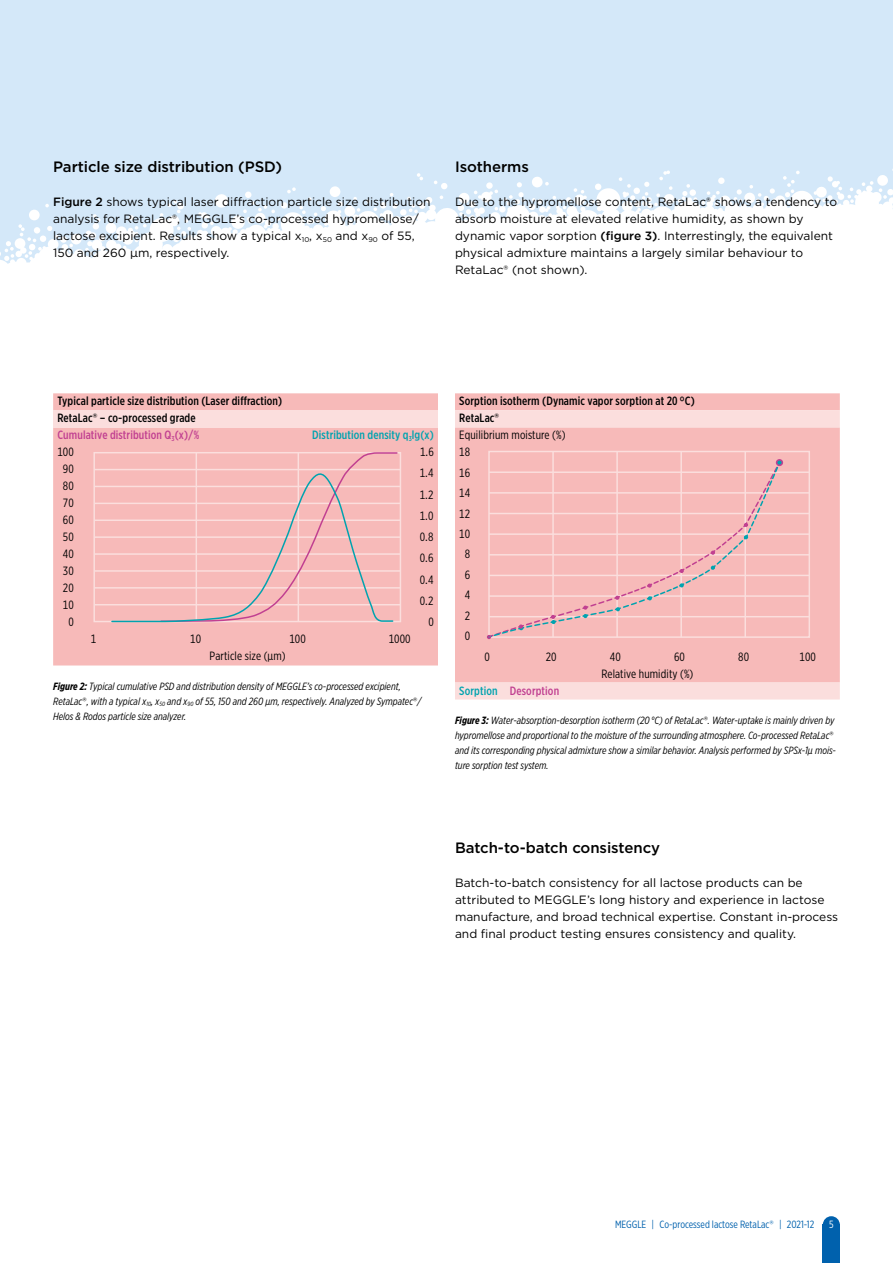
<style>
.page{position:relative;width:893px;height:1263px;background:#fff}
.page>*{position:absolute;margin:0;border:0;box-sizing:border-box;transform-origin:0 0}
.t1{font:500 15px "Gotham";letter-spacing:-.005em;color:#000}
.t2{font:12px/17px "Gotham";color:#000}
.t3{font:500 12px/17px "Gotham X Narrow";letter-spacing:.01em;color:#000}
.t4{font:12px/17px "Gotham X Narrow";letter-spacing:.01em;color:#000;text-align:center}
.t5{font:500 12px "Gotham X Narrow";letter-spacing:.01em;color:#00a3af}
.t6{font:500 12px "Gotham X Narrow";letter-spacing:.01em;color:#c14091}
.t7{font:italic 10.5px/15px "Gotham X Narrow";color:#000}
.t8{font:10.5px "Gotham X Narrow";color:#0061ad}
.t9{font:10.5px "Gotham X Narrow";color:#fff}
.s1{font-weight:500}
.s2{font-family:"Gotham"}
.s3{color:#c14091}
.s4{font-weight:700}
.s5{font-family:"Gotham";font-style:normal}
.s6{font-weight:400}
.s7{color:#00a3af}
</style>
<div class="page">
<div style="left:0;top:0;width:893px;height:455px;background:#d4e8f9"></div>
<svg style="left:0;top:169px;width:893px;height:286px;fill:#fff"></svg>
<div style="left:823px;top:1225px;width:17px;height:38px;background:#0061ad"></div>
<div style="left:823px;top:1216px;width:17px;height:17px;background:#0061ad;border-radius:50%"></div>
<div style="left:53px;top:393px;width:385px;height:272px;background:#f7bab9"></div>
<div style="left:53px;top:410px;width:385px;height:17px;background:#fbdedd"></div>
<div style="left:93px;top:452px;width:308px;height:170px;border:2px solid #fbdedd"></div>
<hr style="left:94px;top:486px;width:306px;height:1px;background:#fbdedd">
<hr style="left:94px;top:469px;width:306px;height:1px;background:#fbdedd">
<hr style="left:94px;top:503px;width:306px;height:1px;background:#fbdedd">
<hr style="left:94px;top:519px;width:306px;height:2px;background:#fbdedd">
<hr style="left:94px;top:553px;width:306px;height:2px;background:#fbdedd">
<hr style="left:94px;top:570px;width:306px;height:2px;background:#fbdedd">
<hr style="left:94px;top:536px;width:306px;height:2px;background:#fbdedd">
<hr style="left:94px;top:587px;width:306px;height:2px;background:#fbdedd">
<hr style="left:94px;top:604px;width:306px;height:1px;background:#fbdedd">
<svg style="left:110px;top:451px;width:288px;height:172px;background:#f3bbbb"></svg>
<div style="left:455px;top:393px;width:385px;height:17px;background:#f7bab9"></div>
<svg style="left:455px;top:410px;width:385px;height:289px;background:#f7c2c1"></svg>
<div style="left:488px;top:451px;width:322px;height:187px;border:2px solid #fbdedd"></div>
<hr style="left:552px;top:451px;width:2px;height:186px;background:#fbdedd">
<hr style="left:616px;top:451px;width:2px;height:186px;background:#fbdedd">
<hr style="left:680px;top:451px;width:2px;height:186px;background:#fbdedd">
<hr style="left:744px;top:451px;width:2px;height:186px;background:#fbdedd">
<hr style="left:489px;top:492px;width:320px;height:2px;background:#fbdedd">
<hr style="left:489px;top:471px;width:320px;height:2px;background:#fbdedd">
<hr style="left:489px;top:513px;width:320px;height:1px;background:#fbdedd">
<hr style="left:489px;top:533px;width:320px;height:2px;background:#fbdedd">
<hr style="left:489px;top:554px;width:320px;height:1px;background:#fbdedd">
<hr style="left:489px;top:575px;width:320px;height:1px;background:#fbdedd">
<hr style="left:489px;top:595px;width:320px;height:2px;background:#fbdedd">
<hr style="left:489px;top:616px;width:320px;height:1px;background:#fbdedd">
<div style="left:776px;top:459px;width:7px;height:7px;border:2px solid #c14091;border-radius:50%"></div>
<svg style="left:487px;top:460px;width:295px;height:179px;background:#f4bcbb"></svg>
<p class="t1" style="left:53px;top:157px;width:230px">Particle size distribution (PSD)</p>
<p class="t2" style="left:53px;top:193px;width:379px"><span class="s1">Figure 2</span> shows typical laser diffraction particle size distribution analysis for RetaLac®, MEGGLE’s co-processed hypromellose/ lactose excipient. Results show a typical x<sub>10</sub>, x<sub>50</sub> and x<sub>90</sub> of 55, 150 and 260 μm, respectively.</p>
<p class="t1" style="left:455px;top:157px;width:75px">Isotherms</p>
<p class="t2" style="left:455px;top:193px;width:384px">Due to the hypromellose content, RetaLac® shows a tendency to absorb moisture at elevated relative humidity, as shown by dynamic vapor sorption <span class="s1">(figure 3)</span>. Interrestingly, the equivalent physical admixture maintains a largely similar behaviour to RetaLac® (not shown).</p>
<p class="t3" style="left:57px;top:393px;width:226px">Typical particle size distribution (Laser diffraction)<br>RetaLac<span class="s2">®</span> – co-processed grade<br><span class="s3">Cumulative distribution Q</span><sub>3</sub><span class="s3">(x)/%</span></p>
<p class="t5" style="left:312px;top:428px;width:123px">Distribution density q<sub>3</sub>lg(x)</p>
<p class="t4" style="left:57px;top:443px;width:18px">100</p>
<p class="t4" style="left:420px;top:443px;width:15px">1.6</p>
<p class="t4" style="left:63px;top:460px;width:12px">90<br>80<br>70<br>60<br>50<br>40<br>30<br>20<br>10<br>0</p>
<p class="t4" style="left:420px;top:462px;width:15px;line-height:21.3px;text-align:justify">1.4<br>1.2<br>1.0<br>0.8<br>0.6<br>0.4<br>0.2</p>
<p class="t4" style="left:428px;top:614px;width:7px">0</p>
<p class="t4" style="left:91px;top:631px;width:7px">1</p>
<p class="t4" style="left:190px;top:631px;width:12px">10</p>
<p class="t4" style="left:289px;top:631px;width:18px">100</p>
<p class="t4" style="left:389px;top:631px;width:23px">1000</p>
<p class="t4" style="left:210px;top:648px;width:78px">Particle size (µm)</p>
<p class="t7" style="left:53px;top:678px;width:370px"><span class="s4">Figure 2:</span> Typical cumulative PSD and distribution density of MEGGLE’s co-processed excipient,<br>RetaLac<span class="s5">®</span>, with a typical x<sub>10</sub>, x<sub>50</sub> and x<sub>90</sub> of 55, 150 and 260 µm, respectively. Analyzed by Sympatec<span class="s5">®</span>/<br>Helos &amp; Rodos particle size analyzer.</p>
<p class="t3" style="left:459px;top:393px;width:237px">Sorption isotherm (Dynamic vapor sorption at 20 °C)<br>RetaLac<span class="s2">®<br></span><span class="s6">Equilibrium moisture (%)<br>18</span></p>
<p class="t4" style="left:459px;top:462px;width:12px;line-height:20.4px">16<br>14<br>12<br>10<br>8<br>6<br>4<br>2<br>0</p>
<p class="t4" style="left:484px;top:648px;width:7px">0</p>
<p class="t4" style="left:546px;top:648px;width:12px">20</p>
<p class="t4" style="left:610px;top:648px;width:12px">40</p>
<p class="t4" style="left:674px;top:648px;width:12px">60</p>
<p class="t4" style="left:738px;top:648px;width:12px">80</p>
<p class="t4" style="left:799px;top:648px;width:18px">100</p>
<p class="t4" style="left:601px;top:665px;width:93px">Relative humidity (%)</p>
<p class="t6" style="left:459px;top:683px;width:101px"><span class="s7">Sorption</span> Desorption</p>
<p class="t7" style="left:455px;top:712px;width:383px"><span class="s4">Figure 3:</span> Water-absorption-desorption isotherm (20 °C) of RetaLac<span class="s5">®</span>. Water-uptake is mainly driven by hypromellose and proportional to the moisture of the surrounding atmosphere. Co-processed RetaLac<span class="s5">® </span>and its corresponding physical admixture show a similar behavior. Analysis performed by SPSx-1µ mois&shy;ture sorption test system.</p>
<p class="t1" style="left:455px;top:837px;width:207px">Batch-to-batch consistency</p>
<p class="t2" style="left:455px;top:874px;width:385px">Batch-to-batch consistency for all lactose products can be attributed to MEGGLE’s long history and experience in lactose manufacture, and broad technical expertise. Constant in-process and final product testing ensures consistency and quality.</p>
<p class="t8" style="left:615px;top:1218px;width:201px">MEGGLE | Co-processed lactose RetaLac<span class="s2">®</span> | 2021-12</p>
<p class="t9" style="left:829px;top:1218px;width:6px">5</p>
</div>
